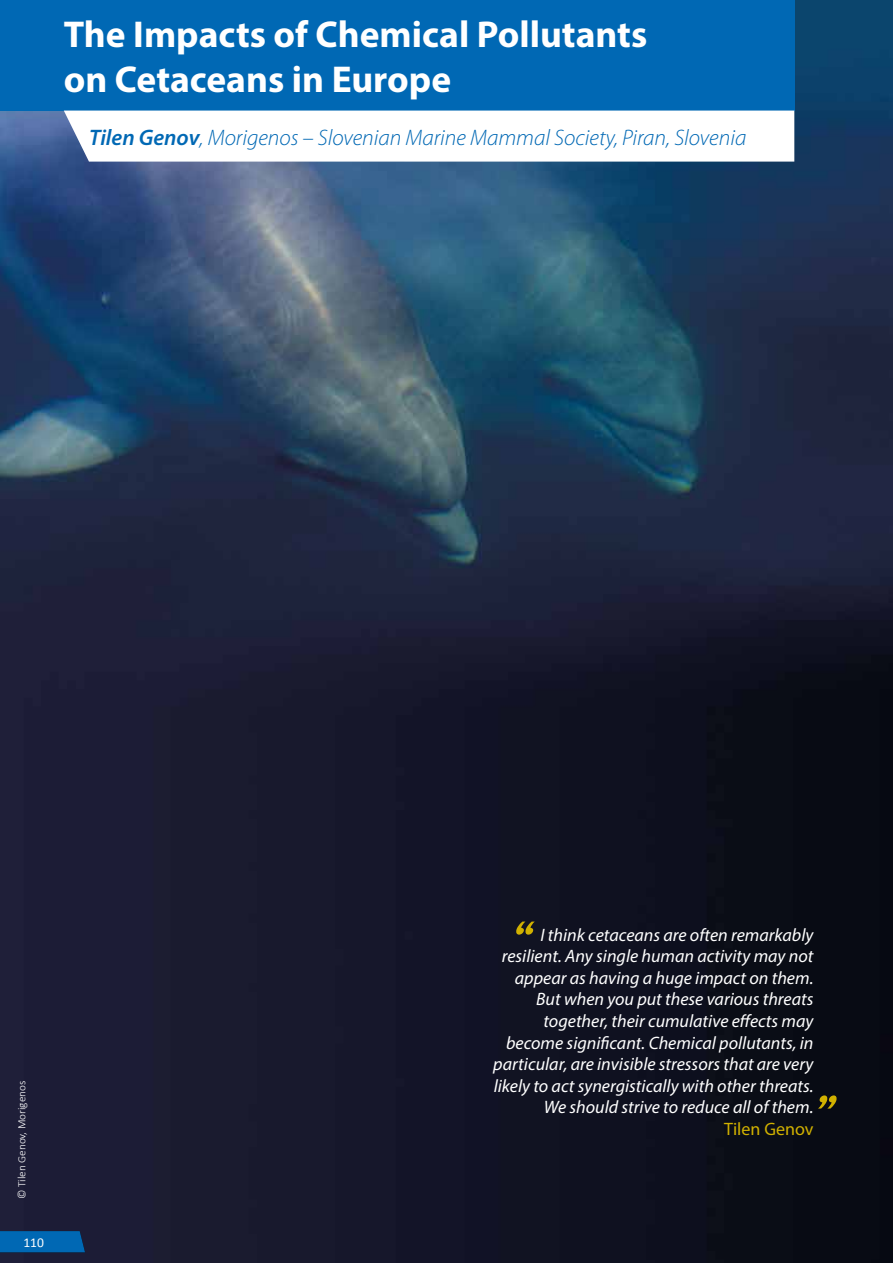
<style>
.page{position:relative;width:893px;height:1263px;background:#fff}
.page>*{position:absolute;margin:0;border:0;box-sizing:border-box;transform-origin:0 0}
.t1{font:700 37.5px/45px "Myriad Pro";color:#fff}
.t2{font:italic 300 22.5px "Myriad Pro";color:#0068b4}
.t3{font:italic 18px/21.6px "Myriad Pro";color:#fff;text-align:right}
.t4{font:18px "Myriad Pro";color:#d1b100}
.t5{font:700 13.5px "Diverda Sans Com";color:#fff}
.t6{font:300 11.25px "Calibri";color:#fff}
.s1{font-weight:600}
</style>
<div class="page">
<img style="left:0;top:0;width:893px;height:1263px">
<svg style="left:0;top:1231px;width:85px;height:21px;background:#0065af"></svg>
<div style="left:0;top:0;width:794px;height:111px;background:#0068b4"></div>
<svg style="left:64px;top:111px;width:730px;height:51px"></svg>
<svg style="left:515px;top:921px;width:21px;height:14px"></svg>
<svg style="left:817px;top:1095px;width:21px;height:13px"></svg>
<h1 class="t1" style="left:64px;top:10px;width:585px">The Impacts of Chemical Pollutants on Cetaceans in Europe</h1>
<p class="t2" style="left:89px;top:125px;width:658px"><span class="s1">Tilen Genov</span>, Morigenos – Slovenian Marine Mammal Society, Piran, Slovenia</p>
<p class="t6" style="left:15px;top:1199px;width:120px;rotate:-90deg">© Tilen Genov, Morigenos</p>
<p class="t5" style="left:23px;top:1234px;width:23px">110</p>
<p class="t3" style="left:493px;top:923px;width:322px">I think cetaceans are often remarkably resilient. Any single human activity may not appear as having a huge impact on them.<br>But when you put these various threats together, their cumulative effects may become significant. Chemical pollutants, in particular, are invisible stressors that are very likely to act synergistically with other threats.<br>We should strive to reduce all of them.</p>
<p class="t4" style="left:724px;top:1118px;width:91px">Tilen Genov</p>
</div>
